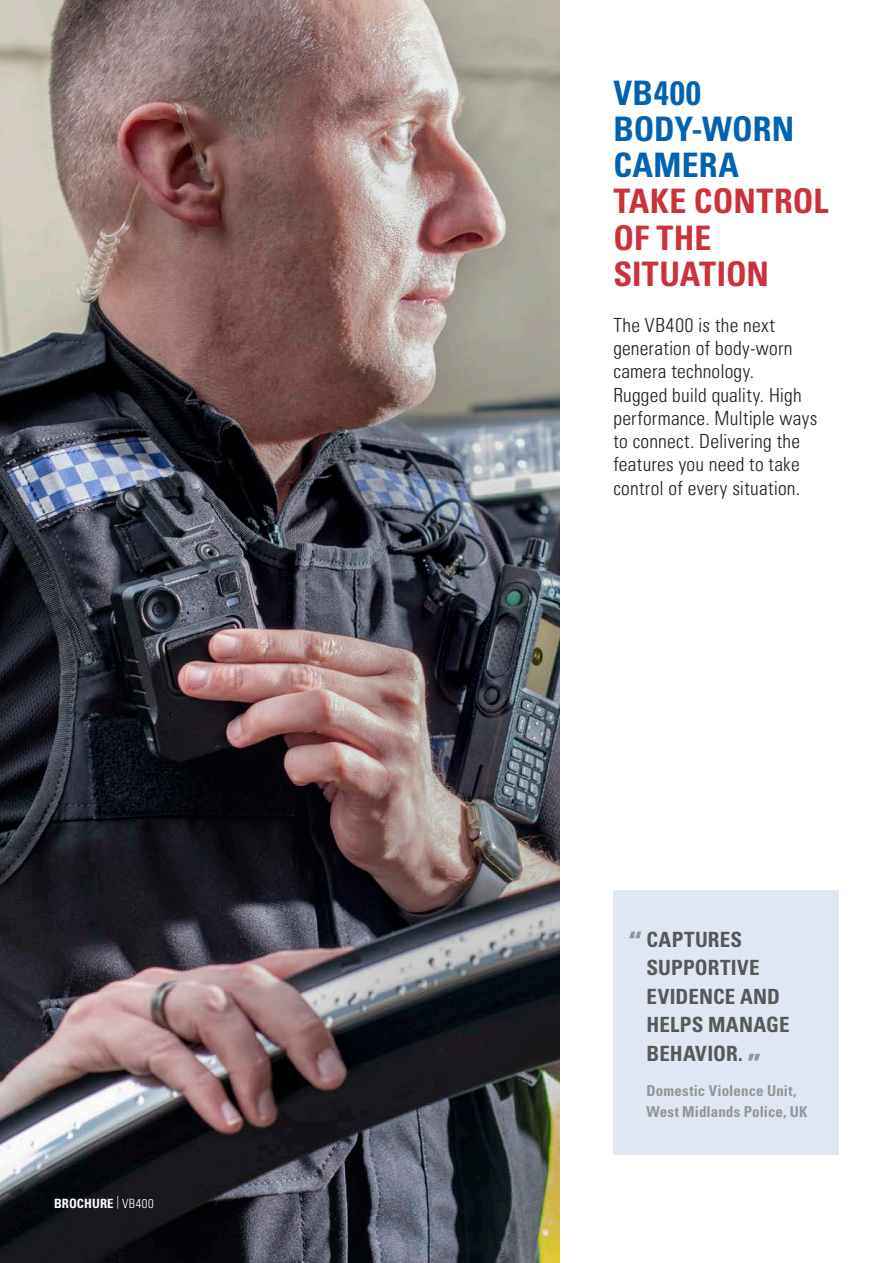
<style>
.page{position:relative;width:893px;height:1263px;background:#fff}
.page>*{position:absolute;margin:0;border:0;box-sizing:border-box;transform-origin:0 0}
.Body_Text{font:700 condensed 33.75px/36px "Univers LT Pro";color:#cb323b}
.Body_Text-2{font:700 condensed 33.75px/36px "Univers LT Pro";letter-spacing:.005em;color:#0162b0}
.Body_Text-3{font:700 condensed 21px/28.5px "Univers LT Pro";letter-spacing:.01em;color:#57585a}
.Body_Text-4{font:300 condensed 19.5px/23.2px "Univers LT Pro";letter-spacing:.01em;color:#231f20}
.Body_Text-5{font:700 condensed 15px/21px "Univers LT Pro";letter-spacing:.01em;color:#939598}
.t1{font:700 condensed 12.75px "Univers LT Pro";letter-spacing:.01em;color:#fff}
.s1{font-weight:300}
</style>
<div class="page">
<img style="left:0;top:0;width:559px;height:1263px">
<div style="left:613px;top:891px;width:226px;height:264px;background:#e0e7f4"></div>
<svg style="left:629px;top:931px;width:12px;height:7px"></svg>
<svg style="left:748px;top:1054px;width:12px;height:6px"></svg>
<p class="t1" style="left:54px;top:1196px;width:101px">BROCHURE <span class="s1">| VB400</span></p>
<p class="Body_Text-2" style="left:613px;top:75px;width:89px">VB400</p>
<p class="Body_Text-2" style="left:613px;top:111px;width:182px">BODY-WORN<br>CAMERA</p>
<p class="Body_Text" style="left:613px;top:183px;width:216px">TAKE CONTROL<br>OF THE<br>SITUATION</p>
<p class="Body_Text-4" style="left:613px;top:312px;width:181px">The VB400 is the next generation of body-worn camera technology.</p>
<p class="Body_Text-4" style="left:613px;top:382px;width:205px">Rugged build quality. High performance. Multiple ways to connect. Delivering the features you need to take control of every situation.</p>
<p class="Body_Text-3" style="left:647px;top:925px;width:145px">CAPTURES<br>SUPPORTIVE<br>EVIDENCE AND<br>HELPS MANAGE<br>BEHAVIOR.</p>
<p class="Body_Text-5" style="left:647px;top:1080px;width:163px">Domestic Violence Unit,<br>West Midlands Police, UK</p>
</div>
